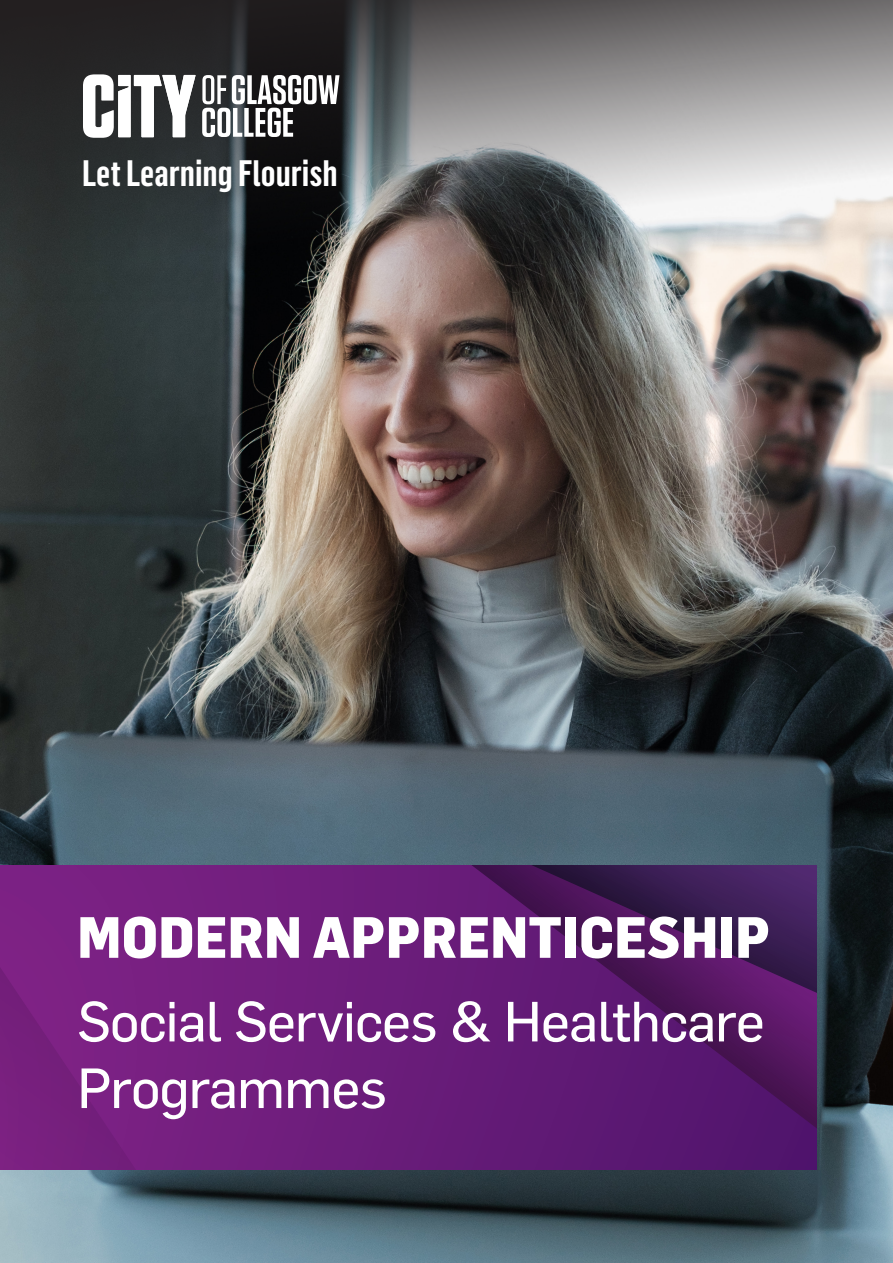
<style>
.page{position:relative;width:893px;height:1263px;background:#fff}
.page>*{position:absolute;margin:0;border:0;box-sizing:border-box;transform-origin:0 0}
.Heading_1{font:800 57px "Flama Semicondensed";color:#fff}
.Heading_1-2{font:55.5px/66.6px "Flama Basic";letter-spacing:-.015em;color:#fff}
.t1{font:600 36.15px "Flama Condensed";color:#fff}
</style>
<div class="page">
<img style="left:0;top:302px;width:893px;height:961px">
<svg style="left:0;top:0;width:893px;height:302px;background:#6d6d6d"></svg>
<svg style="left:686px;top:957px;width:130px;height:212px;background:#531665"></svg>
<svg style="left:686px;top:865px;width:130px;height:92px;background:#401f5a"></svg>
<svg style="left:0;top:865px;width:686px;height:304px;background:#6a1c78"></svg>
<svg style="left:202px;top:75px;width:137px;height:62px"></svg>
<svg style="left:83px;top:74px;width:113px;height:64px"></svg>
<p class="t1" style="left:82px;top:150px;width:257px">Let Learning Flourish</p>
<p class="Heading_1" style="left:77px;top:900px;width:695px">MODERN APPRENTICESHIP</p>
<p class="Heading_1-2" style="left:77px;top:985px;width:689px">Social Services &amp; Healthcare<br>Programmes</p>
</div>
